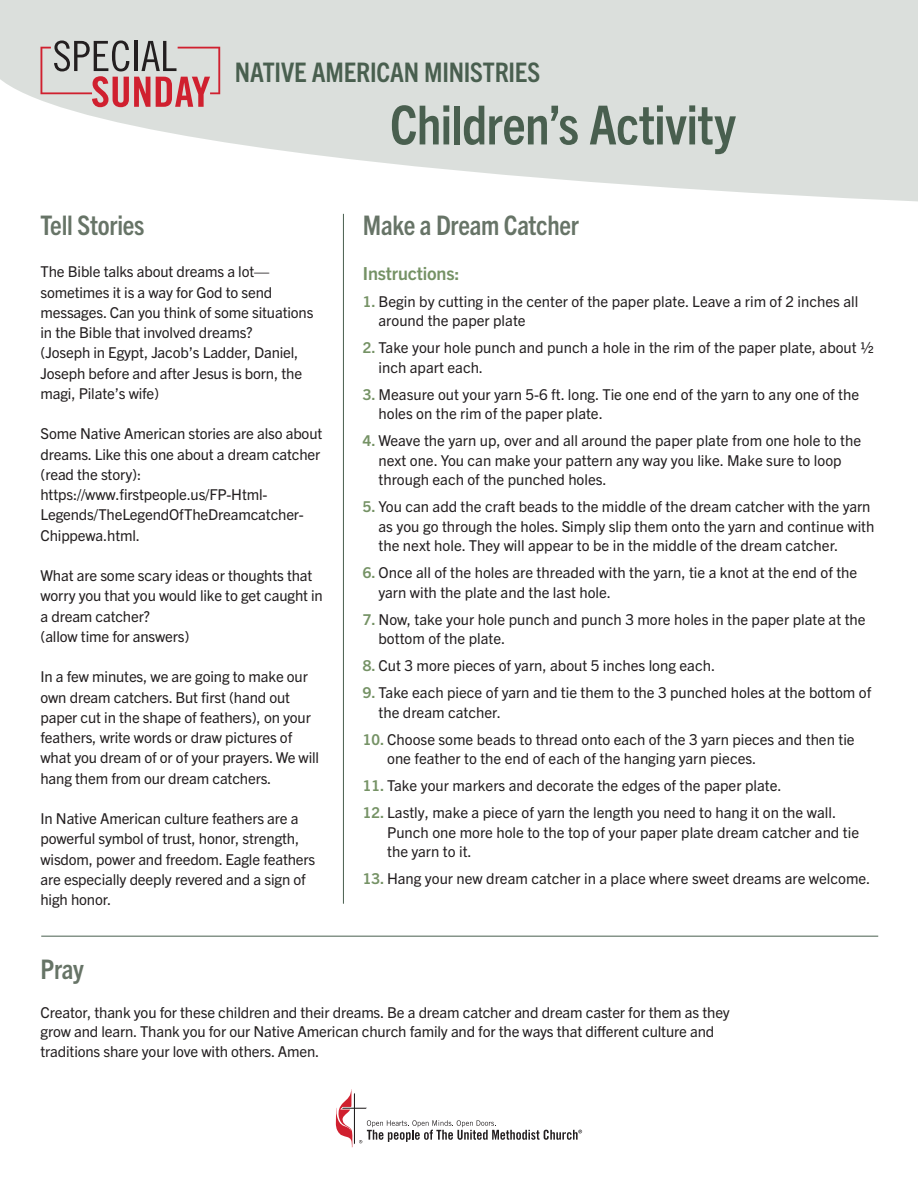
<style>
.page{position:relative;width:918px;height:1188px;background:#fff}
.page>*{position:absolute;margin:0;border:0;box-sizing:border-box;transform-origin:0 0}
.t1{font:700 condensed 54px "Trade Gothic Next LT Pro";letter-spacing:-.01em;color:#495f4f}
.t2{font:700 condensed 27px "Trade Gothic Next LT Pro";letter-spacing:-.01em;color:#677467}
.t3{font:700 condensed 27px "Trade Gothic Next LT Pro";letter-spacing:-.01em;color:#495f4f}
.t4{font:700 18px "Trade Gothic Next LT Pro";letter-spacing:-.01em;color:#759265}
.t5{font:15px/20.2px "Trade Gothic Next LT Pro";color:#231f20}
.s1{font-weight:700;color:#759265}
</style>
<div class="page">
<hr style="left:41px;top:936px;width:837px;height:1px;background:#495f4f">
<hr style="left:343px;top:214px;width:1px;height:690px;background:#495f4f">
<svg style="left:336px;top:1089px;width:246px;height:58px"></svg>
<svg style="left:0;top:0;width:918px;height:202px;fill:#dbdfdc"></svg>
<svg style="left:40px;top:40px;width:180px;height:67px;background:#c7abac"></svg>
<p class="t3" style="left:235px;top:54px;width:307px">NATIVE AMERICAN MINISTRIES</p>
<p class="t2" style="left:40px;top:206px;width:106px">Tell Stories</p>
<p class="t5" style="left:40px;top:261px;width:274px">The Bible talks about dreams a lot— sometimes it is a way for God to send messages. Can you think of some situations in the Bible that involved dreams?</p>
<p class="t5" style="left:40px;top:342px;width:263px">(Joseph in Egypt, Jacob’s Ladder, Daniel,<br>Joseph before and after Jesus is born, the magi, Pilate’s wife)</p>
<p class="t5" style="left:40px;top:423px;width:283px">Some Native American stories are also about dreams. Like this one about a dream catcher (read the story):</p>
<p class="t5" style="left:40px;top:484px;width:265px">https://www.firstpeople.us/FP-Html-<br>Legends/TheLegendOfTheDreamcatcher-<br>Chippewa.html.</p>
<p class="t5" style="left:40px;top:565px;width:284px">What are some scary ideas or thoughts that worry you that you would like to get caught in a dream catcher?</p>
<p class="t5" style="left:40px;top:625px;width:151px">(allow time for answers)</p>
<p class="t5" style="left:40px;top:666px;width:280px">In a few minutes, we are going to make our own dream catchers. But first (hand out paper cut in the shape of feathers), on your feathers, write words or draw pictures of what you dream of or of your prayers. We will hang them from our dream catchers.</p>
<p class="t5" style="left:40px;top:808px;width:276px">In Native American culture feathers are a powerful symbol of trust, honor, strength, wisdom, power and freedom. Eagle feathers are especially deeply revered and a sign of high honor.</p>
<p class="t1" style="left:390px;top:88px;width:347px">Children’s Activity</p>
<p class="t2" style="left:363px;top:206px;width:218px">Make a Dream Catcher</p>
<p class="t4" style="left:363px;top:261px;width:98px">Instructions:</p>
<p class="t5" style="left:379px;top:291px;width:481px;line-height:19.5px;text-indent:-16px"><span class="s1">1.</span> Begin by cutting in the center of the paper plate. Leave a rim of 2 inches all around the paper plate</p>
<p class="t5" style="left:379px;top:337px;width:497px;line-height:19.5px;text-indent:-16px"><span class="s1">2.</span> Take your hole punch and punch a hole in the rim of the paper plate, about ½ inch apart each.</p>
<p class="t5" style="left:379px;top:384px;width:482px;line-height:19.5px;text-indent:-16px"><span class="s1">3.</span> Measure out your yarn 5-6 ft. long. Tie one end of the yarn to any one of the holes on the rim of the paper plate.</p>
<p class="t5" style="left:379px;top:430px;width:484px;line-height:19.5px;text-indent:-16px"><span class="s1">4.</span> Weave the yarn up, over and all around the paper plate from one hole to the next one. You can make your pattern any way you like. Make sure to loop through each of the punched holes.</p>
<p class="t5" style="left:379px;top:496px;width:497px;line-height:19.5px;text-indent:-16px"><span class="s1">5.</span> You can add the craft beads to the middle of the dream catcher with the yarn as you go through the holes. Simply slip them onto the yarn and continue with the next hole. They will appear to be in the middle of the dream catcher.</p>
<p class="t5" style="left:379px;top:562px;width:480px;line-height:19.5px;text-indent:-16px"><span class="s1">6.</span> Once all of the holes are threaded with the yarn, tie a knot at the end of the yarn with the plate and the last hole.</p>
<p class="t5" style="left:379px;top:609px;width:489px;line-height:19.5px;text-indent:-16px"><span class="s1">7.</span> Now, take your hole punch and punch 3 more holes in the paper plate at the bottom of the plate.</p>
<p class="t5" style="left:363px;top:655px;width:354px"><span class="s1">8.</span> Cut 3 more pieces of yarn, about 5 inches long each.</p>
<p class="t5" style="left:379px;top:682px;width:494px;line-height:19.5px;text-indent:-16px"><span class="s1">9.</span> Take each piece of yarn and tie them to the 3 punched holes at the bottom of the dream catcher.</p>
<p class="t5" style="left:387px;top:729px;width:469px;line-height:19.5px;text-indent:-24px"><span class="s1">10.</span> Choose some beads to thread onto each of the 3 yarn pieces and then tie one feather to the end of each of the hanging yarn pieces.</p>
<p class="t5" style="left:363px;top:775px;width:420px"><span class="s1">11.</span> Take your markers and decorate the edges of the paper plate.</p>
<p class="t5" style="left:387px;top:802px;width:473px;line-height:19.5px;text-indent:-24px"><span class="s1">12.</span> Lastly, make a piece of yarn the length you need to hang it on the wall.<br>Punch one more hole to the top of your paper plate dream catcher and tie the yarn to it.</p>
<p class="t5" style="left:363px;top:868px;width:509px"><span class="s1">13.</span> Hang your new dream catcher in a place where sweet dreams are welcome.</p>
<p class="t2" style="left:40px;top:951px;width:45px">Pray</p>
<p class="t5" style="left:40px;top:1002px;width:691px;line-height:19.5px">Creator, thank you for these children and their dreams. Be a dream catcher and dream caster for them as they grow and learn. Thank you for our Native American church family and for the ways that different culture and traditions share your love with others. Amen.</p>
</div>
